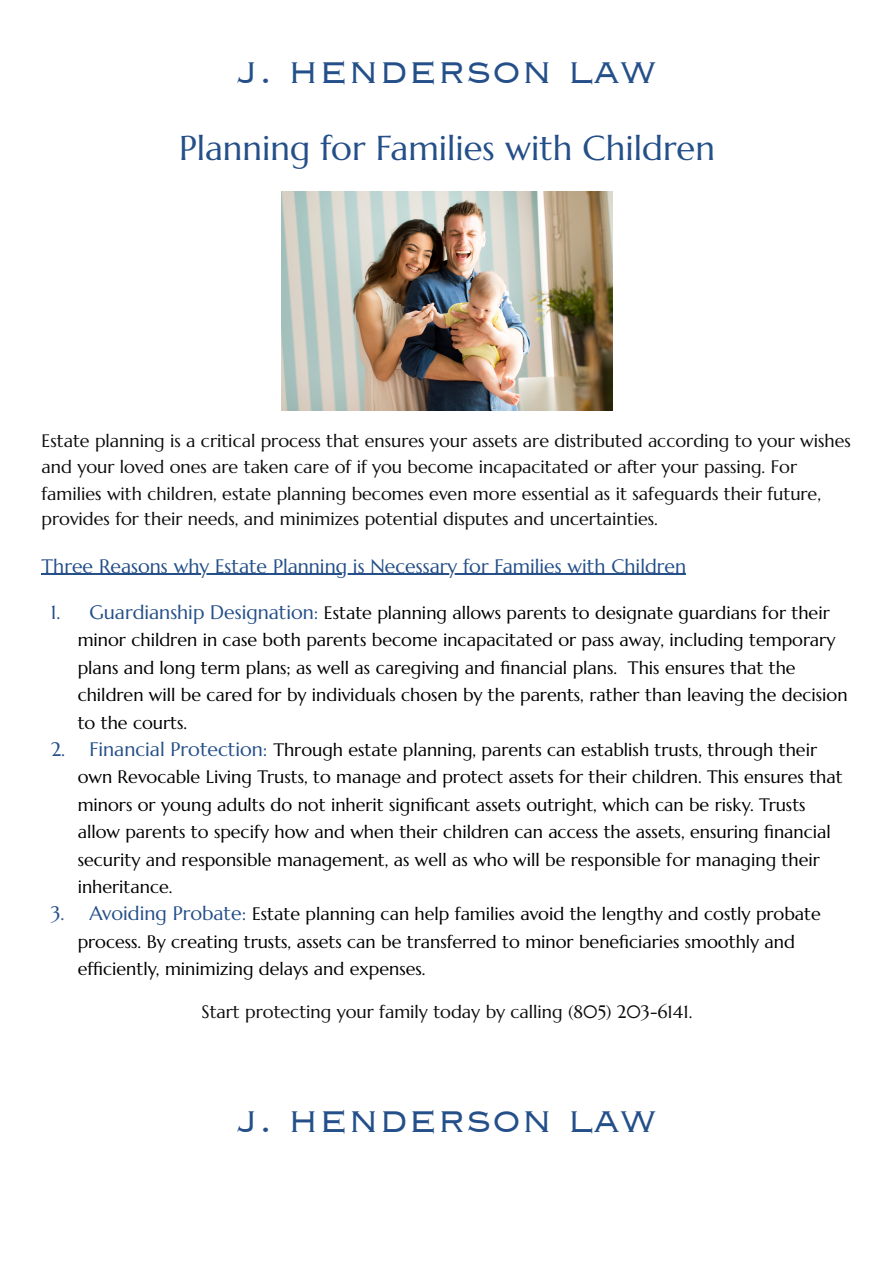
<style>
.page{position:relative;width:894px;height:1263px;background:#fff}
.page>*{position:absolute;margin:0;border:0;box-sizing:border-box;transform-origin:0 0}
.t1{font:47.25px "Copperplate Gothic LT Pro 32 BC";color:#244f89}
.t2{font:34.5px "Marcellus";color:#244f89}
.t3{font:19.5px "Marcellus";color:#244f89}
.t4{font:18px/27.6px "Marcellus";color:#000}
.t5{font:18px/26.2px "Marcellus";color:#0d0d0d}
.s1{font-size:19.5px;color:#244f89}
</style>
<div class="page">
<hr style="left:42px;top:574px;width:644px;height:1px;background:#244f89">
<img style="left:281px;top:191px;width:331px;height:220px">
<h1 class="t1" style="left:237px;top:49px;width:420px">j. henderson law</h1>
<h2 class="t2" style="left:179px;top:126px;width:537px">Planning for Families with Children</h2>
<p class="t5" style="left:42px;top:427px;width:810px">Estate planning is a critical process that ensures your assets are distributed according to your wishes and your loved ones are taken care of if you become incapacitated or after your passing. For families with children, estate planning becomes even more essential as it safeguards their future, provides for their needs, and minimizes potential disputes and uncertainties.</p>
<p class="t3" style="left:42px;top:554px;width:645px">Three Reasons why Estate Planning is Necessary for Families with Children</p>
<p class="t4" style="left:78px;top:599px;width:771px;text-indent:-27px"><span class="s1">1. Guardianship Designation:</span> Estate planning allows parents to designate guardians for their minor children in case both parents become incapacitated or pass away, including temporary plans and long term plans; as well as caregiving and fi nancial plans. This ensures that the children will be cared for by individuals chosen by the parents, rather than leaving the decision to the courts.</p>
<p class="t4" style="left:78px;top:736px;width:766px;text-indent:-27px"><span class="s1">2. Financial Protection:</span> Through estate planning, parents can establish trusts, through their own Revocable Living Trusts, to manage and protect assets for their children. This ensures that minors or young adults do not inherit significant assets outright, which can be risky. Trusts allow parents to specify how and when their children can access the assets, ensuring fi nancial security and responsible management, as well as who will be responsible for managing their inheritance.</p>
<p class="t4" style="left:78px;top:900px;width:744px;text-indent:-27px"><span class="s1">3. Avoiding Probate:</span> Estate planning can help families avoid the lengthy and costly probate process. By creating trusts, assets can be transferred to minor beneficiaries smoothly and efficiently, minimizing delays and expenses.</p>
<p class="t5" style="left:201px;top:999px;width:492px">Start protecting your family today by calling (805) 203-6141.</p>
<h1 class="t1" style="left:237px;top:1097px;width:420px">j. henderson law</h1>
</div>
